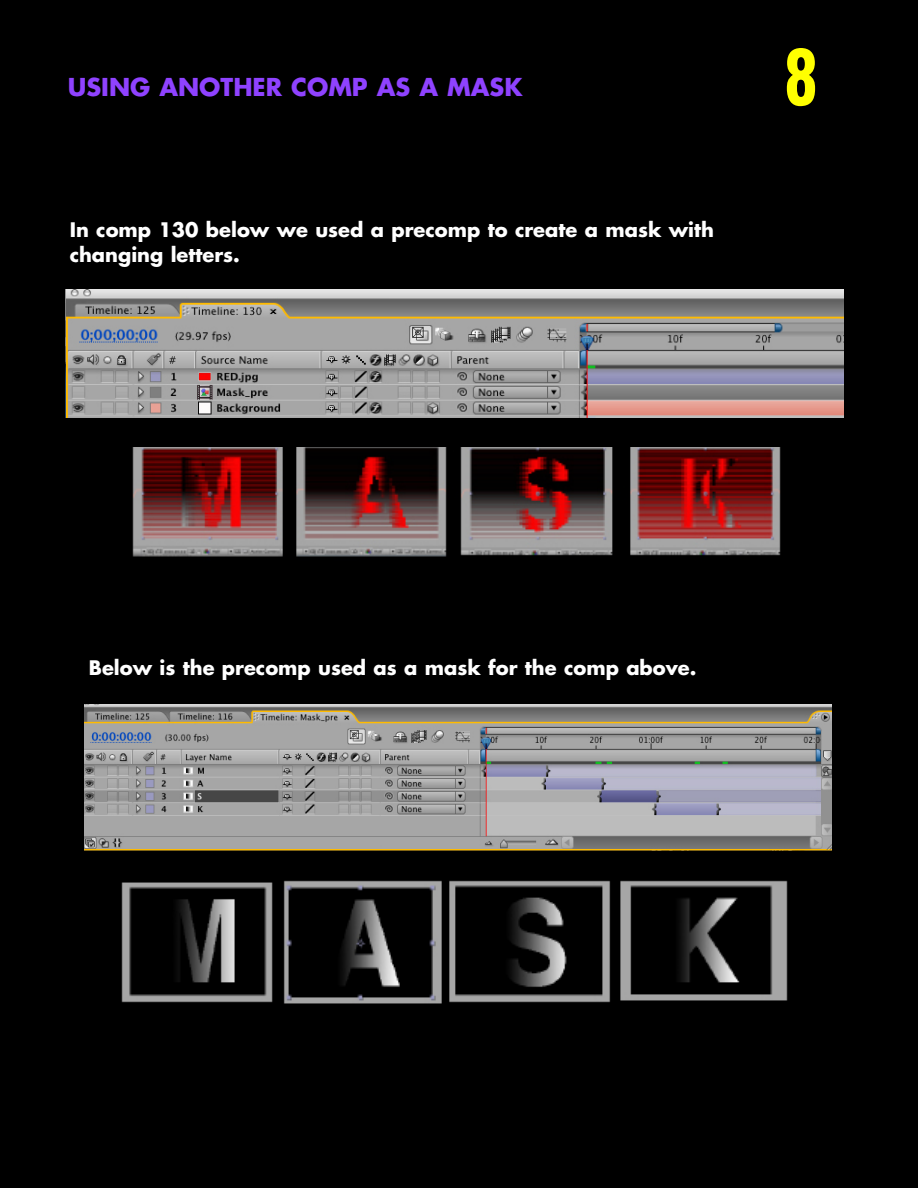
<style>
.page{position:relative;width:918px;height:1188px;background:#fff}
.page>*{position:absolute;margin:0;border:0;box-sizing:border-box;transform-origin:0 0}
.t1{font:900 condensed 75.75px "Helvetica";color:#ff0;scale:.84 1}
.t2{font:700 24px "Futura";color:#8f42ff}
.t3{font:700 19.5px/25.3px "Futura";color:#fff}
</style>
<div class="page">
<div style="left:2px;top:0;width:916px;height:1188px;background:#000"></div>
<img style="left:121px;top:880px;width:667px;height:124px">
<img style="left:65px;top:290px;width:779px;height:128px">
<img style="left:85px;top:705px;width:746px;height:145px">
<img style="left:133px;top:447px;width:648px;height:110px">
<div style="left:0;top:0;width:9px;height:1188px;background:#000"></div>
<p class="t2" style="left:68px;top:76px;width:456px">USING ANOTHER COMP AS A MASK</p>
<p class="t3" style="left:70px;top:218px;width:646px">In comp 130 below we used a precomp to create a mask with changing letters.</p>
<h1 class="t1" style="left:785px;top:34px;width:40px">8</h1>
<p class="t3" style="left:89px;top:657px;width:609px">Below is the precomp used as a mask for the comp above.</p>
</div>
